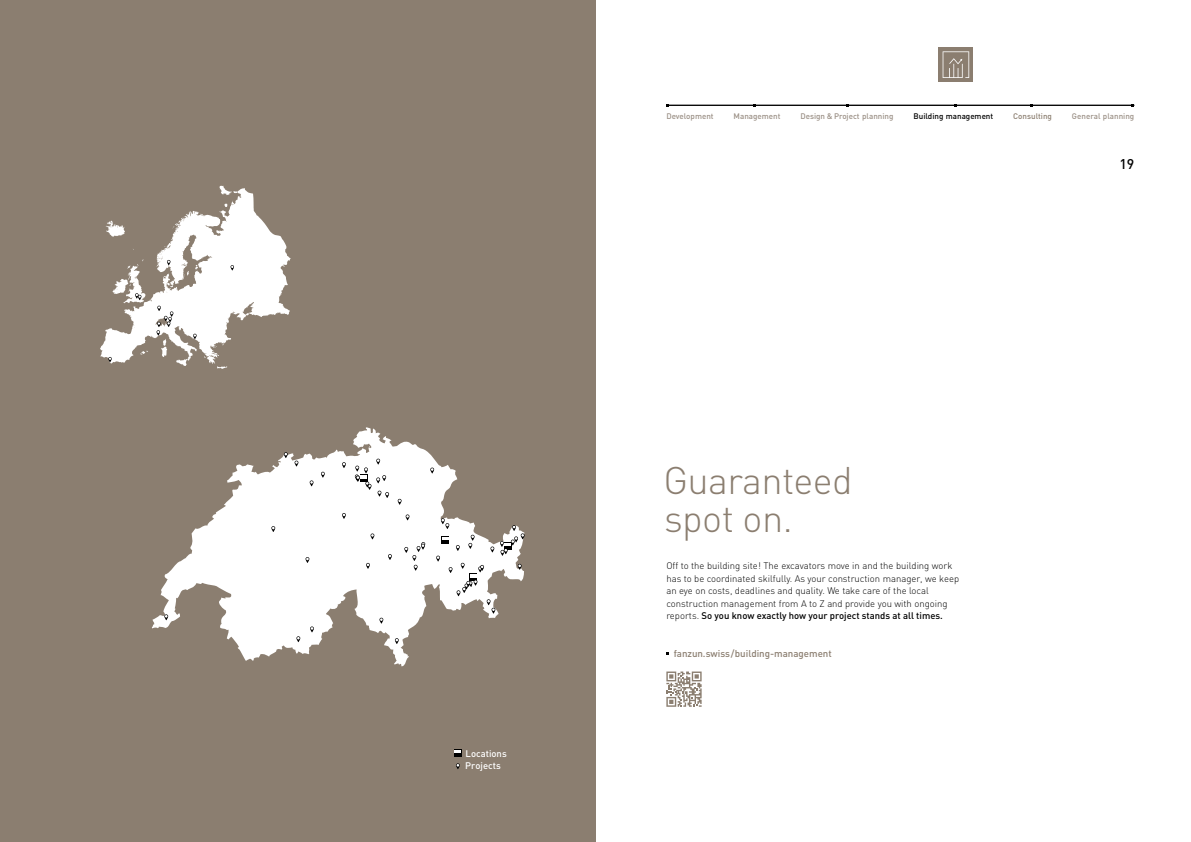
<style>
.page{position:relative;width:1191px;height:842px;background:#fff}
.page>*{position:absolute;margin:0;border:0;box-sizing:border-box;transform-origin:0 0}
.t1{font:300 38px/37.5px "DIN";letter-spacing:-.015em;color:#8b7e70}
.t2{font:500 14px "DIN";color:#000}
.t3{font:500 9.8px "DIN";color:#8b7e70}
.t4{font:300 9.5px/12.5px "DIN";color:#000}
.t5{font:500 9.5px/12.5px "DIN";color:#fff}
.t6{font:500 8px "DIN";color:#9b9086}
.t7{font:500 8px "DIN";color:#000}
.t8{font:500 8px "DIN";color:#8b7e70}
.s1{font-weight:500}
</style>
<div class="page">
<hr style="left:668px;top:105px;width:466px;height:1px;background:#000">
<div style="left:939px;top:48px;width:34px;height:34px;background:#8b7e70"></div>
<svg style="left:942px;top:51px;width:27px;height:27px"></svg>
<div style="left:0;top:0;width:595px;height:842px;background:#8b7e70"></div>
<svg style="left:152px;top:427px;width:372px;height:239px;fill:#fefdfd"></svg>
<svg style="left:379px;top:618px;width:4px;height:6px"></svg>
<svg style="left:395px;top:638px;width:4px;height:6px"></svg>
<svg style="left:296px;top:636px;width:4px;height:6px"></svg>
<svg style="left:310px;top:626px;width:4px;height:6px"></svg>
<svg style="left:164px;top:614px;width:4px;height:6px"></svg>
<svg style="left:342px;top:513px;width:4px;height:6px"></svg>
<svg style="left:305px;top:557px;width:4px;height:6px"></svg>
<svg style="left:271px;top:526px;width:4px;height:6px"></svg>
<svg style="left:321px;top:472px;width:4px;height:6px"></svg>
<svg style="left:310px;top:480px;width:3px;height:6px"></svg>
<svg style="left:342px;top:462px;width:4px;height:6px"></svg>
<svg style="left:294px;top:461px;width:4px;height:5px"></svg>
<svg style="left:430px;top:468px;width:4px;height:5px"></svg>
<svg style="left:436px;top:556px;width:4px;height:6px"></svg>
<svg style="left:388px;top:554px;width:4px;height:6px"></svg>
<svg style="left:366px;top:563px;width:4px;height:6px"></svg>
<svg style="left:370px;top:533px;width:4px;height:6px"></svg>
<svg style="left:441px;top:518px;width:8px;height:11px"></svg>
<svg style="left:468px;top:535px;width:6px;height:14px"></svg>
<svg style="left:456px;top:545px;width:4px;height:6px"></svg>
<svg style="left:405px;top:514px;width:4px;height:6px"></svg>
<svg style="left:518px;top:564px;width:3px;height:6px"></svg>
<svg style="left:490px;top:546px;width:4px;height:6px"></svg>
<svg style="left:404px;top:542px;width:21px;height:29px"></svg>
<svg style="left:284px;top:452px;width:4px;height:6px"></svg>
<svg style="left:398px;top:499px;width:3px;height:6px"></svg>
<svg style="left:500px;top:525px;width:24px;height:31px"></svg>
<div style="left:441px;top:536px;width:8px;height:8px;background:#000"></div>
<svg style="left:442px;top:537px;width:6px;height:3px"></svg>
<svg style="left:448px;top:563px;width:47px;height:51px"></svg>
<svg style="left:355px;top:459px;width:34px;height:39px"></svg>
<svg style="left:100px;top:186px;width:191px;height:183px"></svg>
<svg style="left:456px;top:763px;width:4px;height:6px"></svg>
<div style="left:454px;top:749px;width:7px;height:8px;background:#000"></div>
<svg style="left:455px;top:750px;width:6px;height:3px"></svg>
<svg style="left:666px;top:671px;width:35px;height:36px"></svg>
<p class="t5" style="left:465px;top:747px;width:43px">Locations<br>Projects</p>
<p class="t6" style="left:666px;top:111px;width:49px">Development</p>
<p class="t6" style="left:733px;top:111px;width:48px">Management</p>
<p class="t6" style="left:800px;top:111px;width:94px">Design &amp; Project planning</p>
<p class="t7" style="left:913px;top:111px;width:81px">Building management</p>
<p class="t8" style="left:1013px;top:111px;width:40px">Consulting</p>
<p class="t6" style="left:1072px;top:111px;width:64px">General planning</p>
<h1 class="t1" style="left:663px;top:461px;width:191px">Guaranteed spot on.</h1>
<p class="t4" style="left:666px;top:559px;width:294px">Off to the building site! The excavators move in and the building work has to be coordinated skilfully. As your construction manager, we keep an eye on costs, deadlines and quality. We take care of the local construction management from A to Z and provide you with ongoing reports. <span class="s1">So you know exactly how your project stands at all times.</span></p>
<p class="t3" style="left:674px;top:647px;width:159px">fanzun.swiss/building-management</p>
<h2 class="t2" style="left:1119px;top:155px;width:16px">19</h2>
</div>
